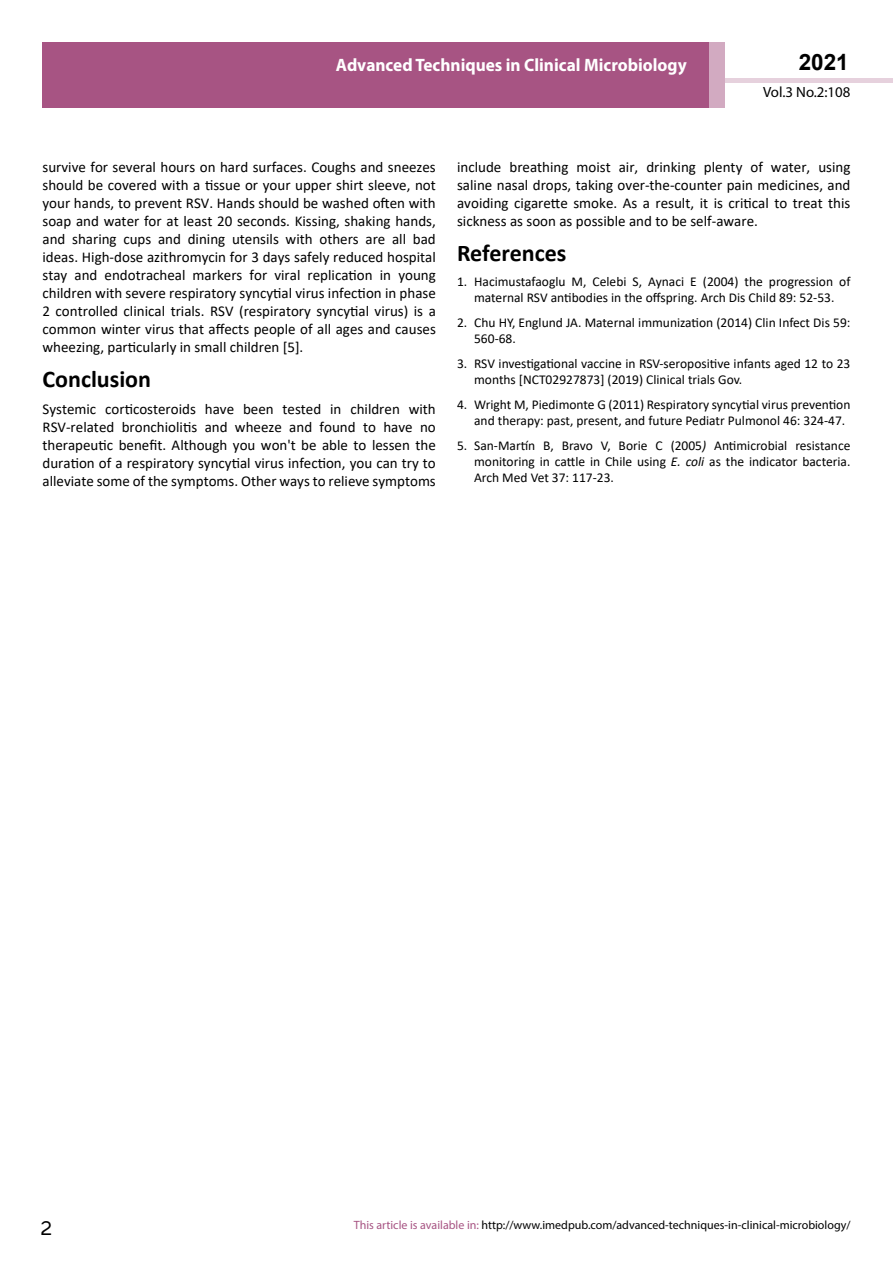
<style>
.page{position:relative;width:893px;height:1263px;background:#fff}
.page>*{position:absolute;margin:0;border:0;box-sizing:border-box;transform-origin:0 0}
.t1{font:25.5px "Tunga";color:#000}
.t2{font:700 24px "Calibri";color:#000}
.t3{font:700 22.5px "Arial";color:#000}
.t4{font:700 18px "Myriad Pro";color:#fff;scale:.96 1}
.t5{font:15px/18px "Calibri";color:#000;text-align:justify}
.t6{font:14.85px "Myriad Pro";color:#000}
.t7{font:13.5px/16.2px "Calibri";color:#000}
.t8{font:12px "Myriad Pro";color:#000}
.s1{font-style:italic}
.s2{color:#a75483}
</style>
<div class="page">
<hr style="left:725px;top:78px;width:168px;height:4px;background:#e6d1dd">
<div style="left:43px;top:42px;width:666px;height:66px;background:#a75483"></div>
<div style="left:709px;top:42px;width:16px;height:66px;background:#d2aac1"></div>
<p class="t4" style="left:517px;top:53px;width:198px">ARCHIVOS DE MEDICINA</p>
<h3 class="t3" style="left:799px;top:46px;width:52px">2021</h3>
<p class="t6" style="left:763px;top:83px;width:89px">Vol.3 No.2:108</p>
<p class="t4" style="left:336px;top:53px;width:367px">Advanced Techniques in Clinical Microbiology</p>
<p class="t5" style="left:43px;top:158px;width:395px">survive for several hours on hard surfaces. Coughs and sneezes should be covered with a tissue or your upper shirt sleeve, not your hands, to prevent RSV. Hands should be washed often with soap and water for at least 20 seconds. Kissing, shaking hands, and sharing cups and dining utensils with others are all bad ideas. High-dose azithromycin for 3 days safely reduced hospital stay and endotracheal markers for viral replication in young children with severe respiratory syncytial virus infection in phase 2 controlled clinical trials. RSV (respiratory syncytial virus) is a common winter virus that affects people of all ages and causes wheezing, particularly in small children [5].</p>
<h2 class="t2" style="left:43px;top:362px;width:110px">Conclusion</h2>
<p class="t5" style="left:43px;top:399px;width:395px">Systemic corticosteroids have been tested in children with RSV-related bronchiolitis and wheeze and found to have no therapeutic benefit. Although you won't be able to lessen the duration of a respiratory syncytial virus infection, you can try to alleviate some of the symptoms. Other ways to relieve symptoms</p>
<p class="t5" style="left:457px;top:158px;width:395px">include breathing moist air, drinking plenty of water, using saline nasal drops, taking over-the-counter pain medicines, and avoiding cigarette smoke. As a result, it is critical to treat this sickness as soon as possible and to be self-aware.</p>
<h2 class="t2" style="left:457px;top:236px;width:111px">References</h2>
<p class="t7" style="left:457px;top:273px;width:395px;text-align:center">1. Hacimustafaoglu M, Celebi S, Aynaci E (2004) the progression of maternal RSV antibodies in the offspring. Arch Dis Child 89: 52-53.</p>
<p class="t7" style="left:474px;top:314px;width:378px;text-indent:-17px">2. Chu HY, Englund JA. Maternal immunization (2014) Clin Infect Dis 59:<br>560-68.</p>
<p class="t7" style="left:474px;top:355px;width:378px;text-indent:-17px">3. RSV investigational vaccine in RSV-seropositive infants aged 12 to 23 months [NCT02927873] (2019) Clinical trials Gov.</p>
<p class="t7" style="left:474px;top:396px;width:378px;text-indent:-17px">4. Wright M, Piedimonte G (2011) Respiratory syncytial virus prevention and therapy: past, present, and future Pediatr Pulmonol 46: 324-47.</p>
<p class="t7" style="left:474px;top:437px;width:378px;text-align:justify;text-indent:-17px">5. San-Martín B, Bravo V, Borie C (2005<span class="s1">)</span> Antimicrobial resistance monitoring in cattle in Chile using <span class="s1">E. coli</span> as the indicator bacteria.<br>Arch Med Vet 37: 117-23.</p>
<h1 class="t1" style="left:41px;top:1211px;width:13px">2</h1>
<p class="t8" style="left:354px;top:1218px;width:498px"><span class="s2">This article is available in:</span> http://www.imedpub.com/advanced-techniques-in-clinical-microbiology/</p>
</div>
